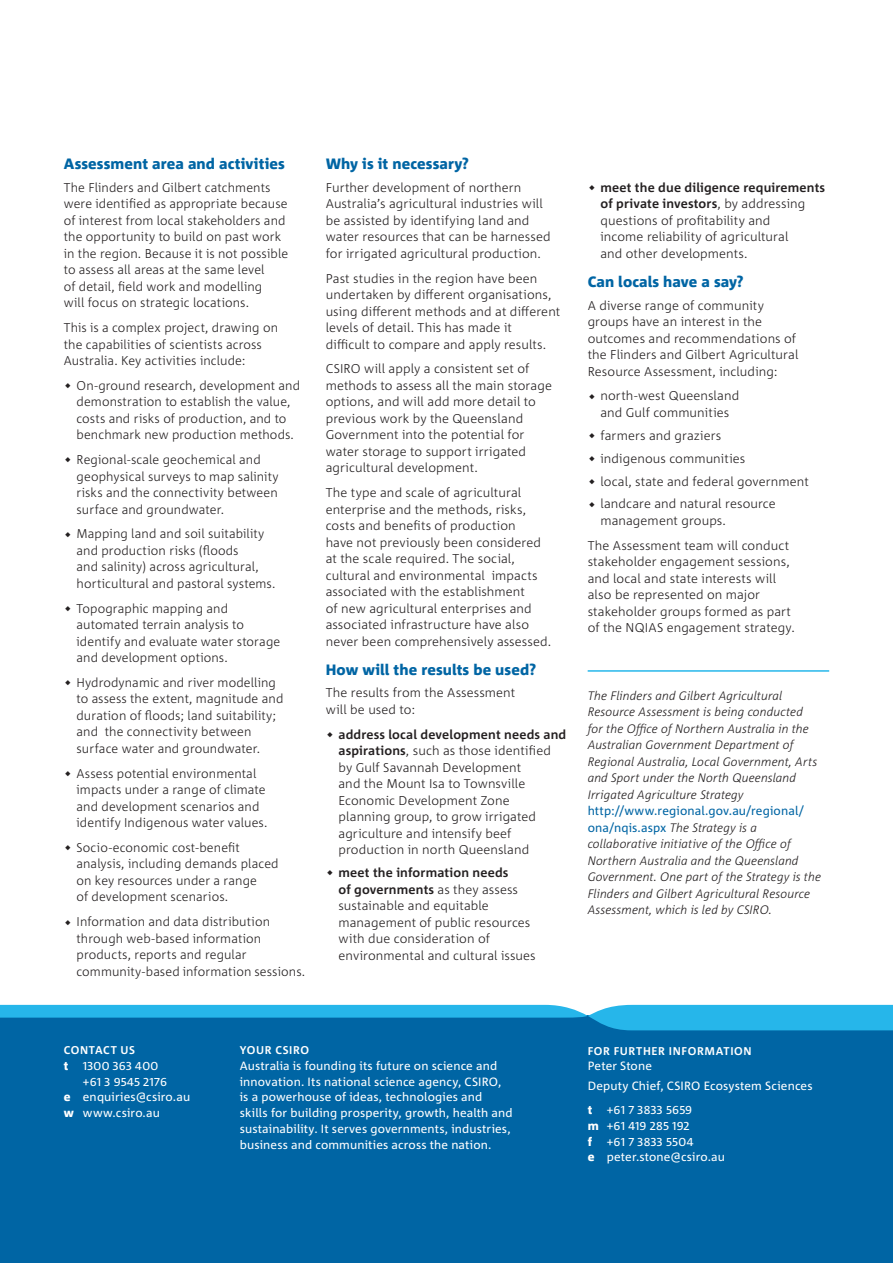
<style>
.page{position:relative;width:893px;height:1263px;background:#fff}
.page>*{position:absolute;margin:0;border:0;box-sizing:border-box;transform-origin:0 0}
.Sub_Subhead{font:800 15px "Corpid C1";letter-spacing:.005em;color:#0065a4}
.Body_Copy{font:300 12.75px/16.5px "Corpid C1";letter-spacing:.005em;color:#231f20}
.Body_Copy-2{font:italic 300 12.3px/16.5px "Corpid C1";letter-spacing:.005em;color:#231f20}
.Back_Cov__Copy{font:12px/15.8px "Corpid C1";letter-spacing:.01em;color:#fff}
.Back_Cov__Heading{font:700 11.25px "Corpid C1";letter-spacing:.055em;color:#fff}
.s1{font-size:15.3px}
.s2{font-weight:700}
.s3{font-weight:400;font-style:normal;color:#0065a4}
.s4{font-weight:800}
</style>
<div class="page">
<div style="left:0;top:1016px;width:893px;height:247px;background:#0065a4"></div>
<svg style="left:0;top:1005px;width:893px;height:25px"></svg>
<hr style="left:588px;top:670px;width:241px;height:2px;background:#26b6ea">
<p class="Sub_Subhead" style="left:64px;top:154px;width:223px">Assessment area and activities</p>
<p class="Body_Copy" style="left:64px;top:179px;width:226px">The Flinders and Gilbert catchments were identified as appropriate because of interest from local stakeholders and the opportunity to build on past work in the region. Because it is not possible to assess all areas at the same level<br>of detail, field work and modelling<br>will focus on strategic locations.</p>
<p class="Body_Copy" style="left:64px;top:319px;width:216px">This is a complex project, drawing on the capabilities of scientists across<br>Australia. Key activities include:</p>
<p class="Body_Copy" style="left:64px;top:377px;width:238px;text-align:center"><span class="s1">◆</span> On-ground research, development and demonstration to establish the value, costs and risks of production, and to benchmark new production methods.</p>
<p class="Body_Copy" style="left:77px;top:451px;width:204px;text-indent:-13px"><span class="s1">◆</span> Regional-scale geochemical and geophysical surveys to map salinity risks and the connectivity between surface and groundwater.</p>
<p class="Body_Copy" style="left:77px;top:525px;width:200px;text-indent:-13px"><span class="s1">◆</span> Mapping land and soil suitability and production risks (floods<br>and salinity) across agricultural, horticultural and pastoral systems.</p>
<p class="Body_Copy" style="left:77px;top:600px;width:205px;text-indent:-13px"><span class="s1">◆</span> Topographic mapping and automated terrain analysis to identify and evaluate water storage and development options.</p>
<p class="Body_Copy" style="left:77px;top:674px;width:208px;text-indent:-13px"><span class="s1">◆</span> Hydrodynamic and river modelling to assess the extent, magnitude and duration of floods; land suitability; and the connectivity between surface water and groundwater.</p>
<p class="Body_Copy" style="left:77px;top:765px;width:192px;text-indent:-13px"><span class="s1">◆</span> Assess potential environmental impacts under a range of climate and development scenarios and identify Indigenous water values.</p>
<p class="Body_Copy" style="left:77px;top:839px;width:204px;text-indent:-13px"><span class="s1">◆</span> Socio-economic cost-benefit analysis, including demands placed on key resources under a range<br>of development scenarios.</p>
<p class="Body_Copy" style="left:77px;top:913px;width:230px;text-indent:-13px"><span class="s1">◆</span> Information and data distribution through web-based information products, reports and regular community-based information sessions.</p>
<p class="Sub_Subhead" style="left:326px;top:154px;width:145px">Why is it necessary?</p>
<p class="Body_Copy" style="left:326px;top:179px;width:226px">Further development of northern Australia’s agricultural industries will be assisted by identifying land and water resources that can be harnessed for irrigated agricultural production.</p>
<p class="Body_Copy" style="left:326px;top:270px;width:236px">Past studies in the region have been undertaken by different organisations, using different methods and at different levels of detail. This has made it<br>difficult to compare and apply results.</p>
<p class="Body_Copy" style="left:326px;top:360px;width:228px">CSIRO will apply a consistent set of methods to assess all the main storage options, and will add more detail to previous work by the Queensland Government into the potential for water storage to support irrigated agricultural development.</p>
<p class="Body_Copy" style="left:326px;top:484px;width:227px">The type and scale of agricultural enterprise and the methods, risks, costs and benefits of production<br>have not previously been considered at the scale required. The social, cultural and environmental impacts associated with the establishment<br>of new agricultural enterprises and associated infrastructure have also never been comprehensively assessed.</p>
<p class="Sub_Subhead" style="left:326px;top:660px;width:212px">How will the results be used?</p>
<p class="Body_Copy" style="left:326px;top:684px;width:191px">The results from the Assessment will be used to:</p>
<p class="Body_Copy" style="left:338px;top:726px;width:229px;text-indent:-13px"><span class="s1">◆</span> <span class="s2">address local development needs and aspirations</span>, such as those identified by Gulf Savannah Development<br>and the Mount Isa to Townsville<br>Economic Development Zone<br>planning group, to grow irrigated agriculture and intensify beef production in north Queensland</p>
<p class="Body_Copy" style="left:338px;top:864px;width:199px;text-indent:-13px"><span class="s1">◆</span> <span class="s2">meet the information needs<br>of governments</span> as they assess sustainable and equitable management of public resources with due consideration of environmental and cultural issues</p>
<p class="Body_Copy" style="left:600px;top:179px;width:226px;text-indent:-13px"><span class="s1">◆</span> <span class="s2">meet the due diligence requirements of private investors</span>, by addressing questions of profitability and<br>income reliability of agricultural<br>and other developments.</p>
<p class="Sub_Subhead" style="left:588px;top:272px;width:158px">Can locals have a say?</p>
<p class="Body_Copy" style="left:588px;top:297px;width:212px">A diverse range of community groups have an interest in the outcomes and recommendations of the Flinders and Gilbert Agricultural<br>Resource Assessment, including:</p>
<p class="Body_Copy" style="left:588px;top:387px;width:153px;text-align:center"><span class="s1">◆</span> north-west Queensland and Gulf communities</p>
<p class="Body_Copy" style="left:588px;top:427px;width:135px"><span class="s1">◆</span> farmers and graziers</p>
<p class="Body_Copy" style="left:588px;top:450px;width:159px"><span class="s1">◆</span> indigenous communities</p>
<p class="Body_Copy" style="left:588px;top:472px;width:223px"><span class="s1">◆</span> local, state and federal government</p>
<p class="Body_Copy" style="left:600px;top:495px;width:177px;text-indent:-13px"><span class="s1">◆</span> landcare and natural resource management groups.</p>
<p class="Body_Copy" style="left:588px;top:537px;width:209px">The Assessment team will conduct stakeholder engagement sessions, and local and state interests will also be represented on major stakeholder groups formed as part of the NQIAS engagement strategy.</p>
<p class="Body_Copy-2" style="left:588px;top:687px;width:235px">The Flinders and Gilbert Agricultural Resource Assessment is being conducted for the Office of Northern Australia in the Australian Government Department of Regional Australia, Local Government, Arts and Sport under the North Queensland Irrigated Agriculture Strategy <span class="s3">http://www.regional.gov.au/regional/ ona/nqis.aspx</span> The Strategy is a collaborative initiative of the Office of Northern Australia and the Queensland Government. One part of the Strategy is the Flinders and Gilbert Agricultural Resource Assessment, which is led by CSIRO.</p>
<p class="Back_Cov__Heading" style="left:64px;top:1043px;width:73px">CONTACT US</p>
<p class="Back_Cov__Copy" style="left:64px;top:1057px;width:96px"><span class="s4">t</span> 1300 363 400</p>
<p class="Back_Cov__Copy" style="left:83px;top:1073px;width:86px">+61 3 9545 2176</p>
<p class="Back_Cov__Copy" style="left:64px;top:1089px;width:128px"><span class="s4">e</span> enquiries@csiro.au</p>
<p class="Back_Cov__Copy" style="left:64px;top:1104px;width:98px"><span class="s4">w</span> www.csiro.au</p>
<p class="Back_Cov__Heading" style="left:240px;top:1043px;width:71px">YOUR CSIRO</p>
<p class="Back_Cov__Copy" style="left:240px;top:1057px;width:274px">Australia is founding its future on science and innovation. Its national science agency, CSIRO, is a powerhouse of ideas, technologies and skills for building prosperity, growth, health and sustainability. It serves governments, industries, business and communities across the nation.</p>
<p class="Back_Cov__Heading" style="left:588px;top:1043px;width:166px">FOR FURTHER INFORMATION</p>
<p class="Back_Cov__Copy" style="left:588px;top:1058px;width:66px">Peter Stone</p>
<p class="Back_Cov__Copy" style="left:588px;top:1078px;width:226px">Deputy Chief, CSIRO Ecosystem Sciences</p>
<p class="Back_Cov__Copy" style="left:588px;top:1101px;width:139px"><span class="s4">t</span> +61 7 3833 5659<br><span class="s4">m</span> +61 419 285 192<br><span class="s4">f</span> +61 7 3833 5504<br><span class="s4">e</span> peter.stone@csiro.au</p>
</div>
